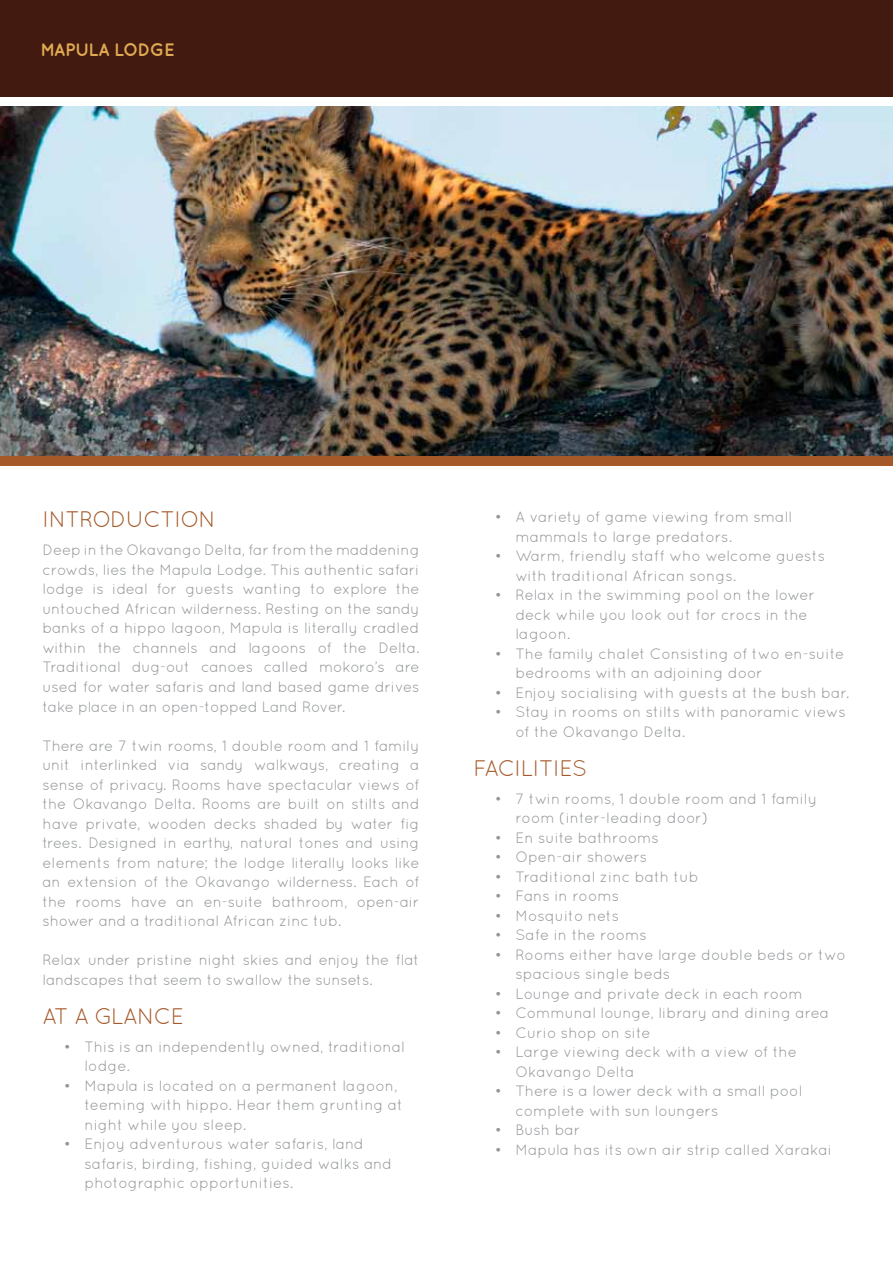
<style>
.page{position:relative;width:893px;height:1263px;background:#fff}
.page>*{position:absolute;margin:0;border:0;box-sizing:border-box;transform-origin:0 0}
.t1{font:22.5px "Quicksand";letter-spacing:-.045em;color:#a55929}
.t2{font:700 18px "Quicksand";letter-spacing:-.025em;color:#e1ab53}
.t3{font:15px/19.5px "Quicksand";color:#939598}
</style>
<div class="page">
<img style="left:0;top:107px;width:893px;height:349px">
<div style="left:0;top:456px;width:893px;height:9px;background:#a55929"></div>
<div style="left:0;top:0;width:893px;height:96px;background:#421a0f"></div>
<p class="t2" style="left:40px;top:39px;width:133px">MAPULA LODGE</p>
<h1 class="t1" style="left:43px;top:507px;width:116px">Introduction</h1>
<p class="t3" style="left:43px;top:540px;width:379px;text-align:justify">Deep in the Okavango Delta, far from the maddening crowds, lies the Mapula Lodge. This authentic safari lodge is ideal for guests wanting to explore the untouched African wilderness. Resting on the sandy banks of a hippo lagoon, Mapula is literally cradled within the channels and lagoons of the Delta.<br>Traditional dug-out canoes called mokoro’s are used for water safaris and land based game drives take place in an open-topped Land Rover.</p>
<p class="t3" style="left:43px;top:735px;width:379px;text-align:justify">There are 7 twin rooms, 1 double room and 1 family unit interlinked via sandy walkways, creating a sense of privacy. Rooms have spectacular views of the Okavango Delta. Rooms are built on stilts and have private, wooden decks shaded by water fig trees. Designed in earthy, natural tones and using elements from nature; the lodge literally looks like an extension of the Okavango wilderness. Each of the rooms have an en-suite bathroom, open-air shower and a traditional African zinc tub.</p>
<p class="t3" style="left:43px;top:950px;width:379px">Relax under pristine night skies and enjoy the flat landscapes that seem to swallow the sunsets.</p>
<h1 class="t1" style="left:43px;top:1003px;width:84px">At a Glance</h1>
<p class="t3" style="left:85px;top:1036px;width:322px;text-indent:-21px">• This is an independently owned, traditional lodge.</p>
<p class="t3" style="left:85px;top:1075px;width:320px;text-indent:-21px">• Mapula is located on a permanent lagoon, teeming with hippo. Hear them grunting at night while you sleep.</p>
<p class="t3" style="left:85px;top:1134px;width:309px;text-indent:-21px">• Enjoy adventurous water safaris, land safaris, birding, fishing, guided walks and photographic opportunities.</p>
<p class="t3" style="left:515px;top:507px;width:278px;text-indent:-21px">• A variety of game viewing from small mammals to large predators.</p>
<p class="t3" style="left:515px;top:546px;width:311px;text-indent:-21px">• Warm, friendly staff who welcome guests with traditional African songs.</p>
<p class="t3" style="left:515px;top:585px;width:301px;text-indent:-21px">• Relax in the swimming pool on the lower deck while you look out for crocs in the lagoon.</p>
<p class="t3" style="left:515px;top:644px;width:330px;text-indent:-21px">• The family chalet Consisting of two en-suite bedrooms with an adjoining door</p>
<p class="t3" style="left:495px;top:683px;width:356px">• Enjoy socialising with guests at the bush bar.</p>
<p class="t3" style="left:515px;top:702px;width:332px;text-indent:-21px">• Stay in rooms on stilts with panoramic views of the Okavango Delta.</p>
<h1 class="t1" style="left:473px;top:755px;width:24px">Facilities</h1>
<p class="t3" style="left:515px;top:789px;width:303px;text-indent:-21px">• 7 twin rooms, 1 double room and 1 family room (inter-leading door)</p>
<p class="t3" style="left:495px;top:828px;width:166px">• En suite bathrooms</p>
<p class="t3" style="left:495px;top:847px;width:154px">• Open-air showers</p>
<p class="t3" style="left:495px;top:867px;width:205px">• Traditional zinc bath tub</p>
<p class="t3" style="left:495px;top:886px;width:126px">• Fans in rooms</p>
<p class="t3" style="left:495px;top:906px;width:126px">• Mosquito nets</p>
<p class="t3" style="left:495px;top:925px;width:154px">• Safe in the rooms</p>
<p class="t3" style="left:515px;top:945px;width:332px;text-indent:-21px">• Rooms either have large double beds or two spacious single beds</p>
<p class="t3" style="left:495px;top:984px;width:310px">• Lounge and private deck in each room</p>
<p class="t3" style="left:495px;top:1003px;width:336px">• Communal lounge, library and dining area</p>
<p class="t3" style="left:495px;top:1023px;width:157px">• Curio shop on site</p>
<p class="t3" style="left:515px;top:1042px;width:283px;text-indent:-21px">• Large viewing deck with a view of the<br>Okavango Delta</p>
<p class="t3" style="left:515px;top:1081px;width:288px;text-indent:-21px">• There is a lower deck with a small pool complete with sun loungers</p>
<p class="t3" style="left:495px;top:1120px;width:87px">• Bush bar</p>
<p class="t3" style="left:495px;top:1140px;width:339px">• Mapula has its own air strip called Xarakai</p>
</div>
